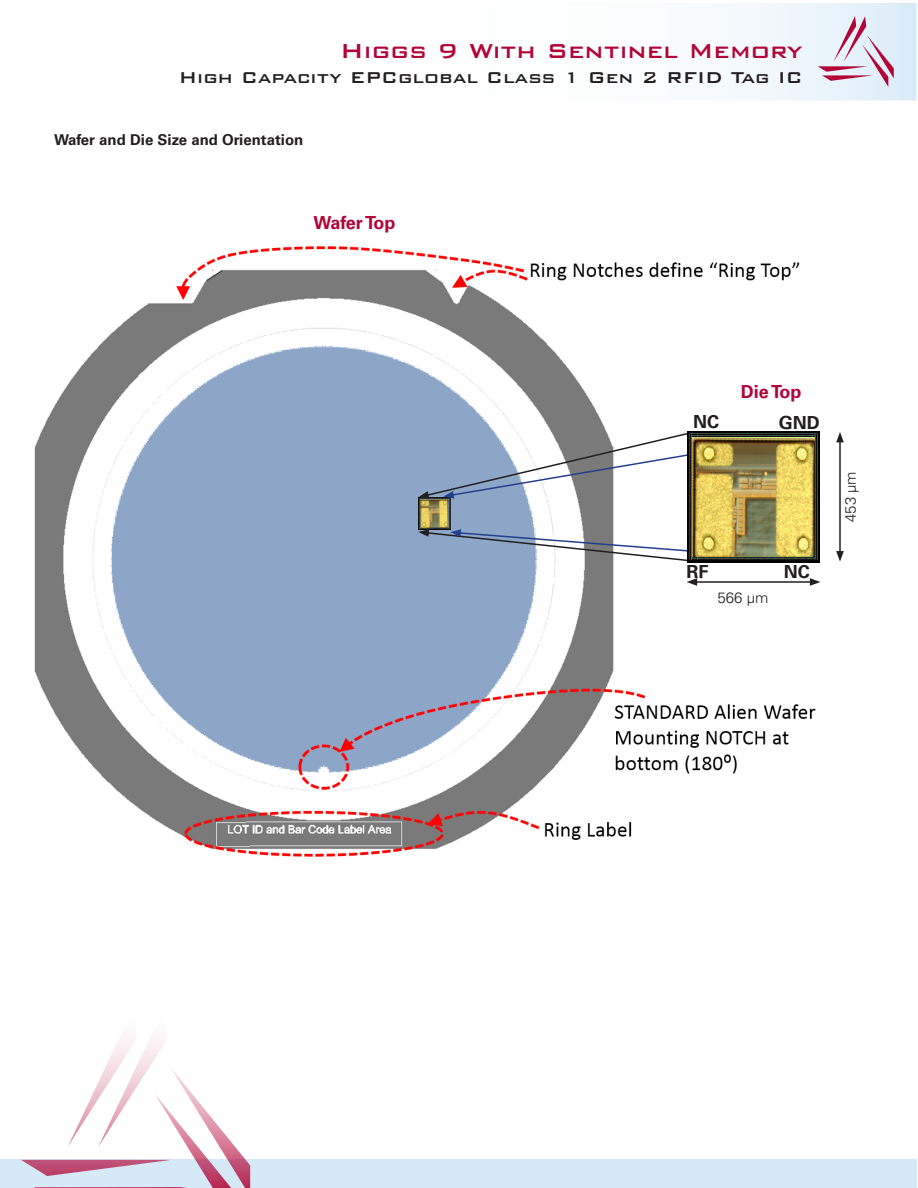
<style>
.page{position:relative;width:918px;height:1188px;background:#fff}
.page>*{position:absolute;margin:0;border:0;box-sizing:border-box;transform-origin:0 0}
.t1{font:500 27px "Bank Gothic BT";color:#b30437}
.t2{font:500 21px "Bank Gothic BT";color:#231f20}
.t3{font:700 18px "Univers LT Std";color:#231f20}
.t4{font:700 18px "Univers LT Std";letter-spacing:-.02em;color:#b30437}
.t5{font:700 18px "Univers LT Std";color:#b30437}
._4-Subtitle{font:700 15px "Univers";color:#231f20}
.t6{font:300 15px "Univers";color:#231f20}
</style>
<div class="page">
<div style="left:170px;top:2px;width:747px;height:99px;background:linear-gradient(to right,#fff,#eaf4fb)"></div>
<div style="left:169px;top:2px;width:749px;height:100px;border:2px solid #fff"></div>
<div style="left:1px;top:1160px;width:916px;height:28px;background:#d6e9f7"></div>
<svg style="left:21px;top:1040px;width:229px;height:148px"></svg>
<svg style="left:818px;top:16px;width:76px;height:71px;background:#ddcddc"></svg>
<img style="left:34px;top:246px;width:805px;height:611px">
<img style="left:418px;top:499px;width:32px;height:30px">
<svg style="left:418px;top:431px;width:403px;height:68px"></svg>
<svg style="left:418px;top:529px;width:399px;height:34px"></svg>
<img style="left:688px;top:432px;width:131px;height:130px">
<hr style="left:839px;top:440px;width:2px;height:113px;background:#231f20">
<svg style="left:836px;top:432px;width:8px;height:10px"></svg>
<svg style="left:836px;top:551px;width:8px;height:11px"></svg>
<hr style="left:695px;top:581px;width:117px;height:2px;background:#231f20">
<svg style="left:687px;top:578px;width:10px;height:8px"></svg>
<svg style="left:810px;top:578px;width:10px;height:8px"></svg>
<img style="left:692px;top:438px;width:122px;height:118px">
<img style="left:420px;top:499px;width:29px;height:29px">
<p class="t1" style="left:340px;top:36px;width:464px">Higgs 9 With Sentinel Memory</p>
<p class="t2" style="left:179px;top:66px;width:625px">High Capacity EPCglobal Class 1 Gen 2 RFID Tag IC</p>
<p class="_4-Subtitle" style="left:54px;top:131px;width:251px">Wafer and Die Size and Orientation</p>
<p class="t4" style="left:314px;top:212px;width:83px">Wafer Top</p>
<p class="t3" style="left:693px;top:411px;width:28px">NC</p>
<p class="t5" style="left:741px;top:381px;width:62px">Die Top</p>
<p class="t3" style="left:779px;top:412px;width:43px">GND</p>
<p class="t3" style="left:687px;top:561px;width:24px">RF</p>
<p class="t3" style="left:784px;top:561px;width:28px">NC</p>
<p class="t6" style="left:718px;top:589px;width:52px">566 μm</p>
<p class="t6" style="left:841px;top:522px;width:52px;rotate:-90deg">453 μm</p>
</div>
